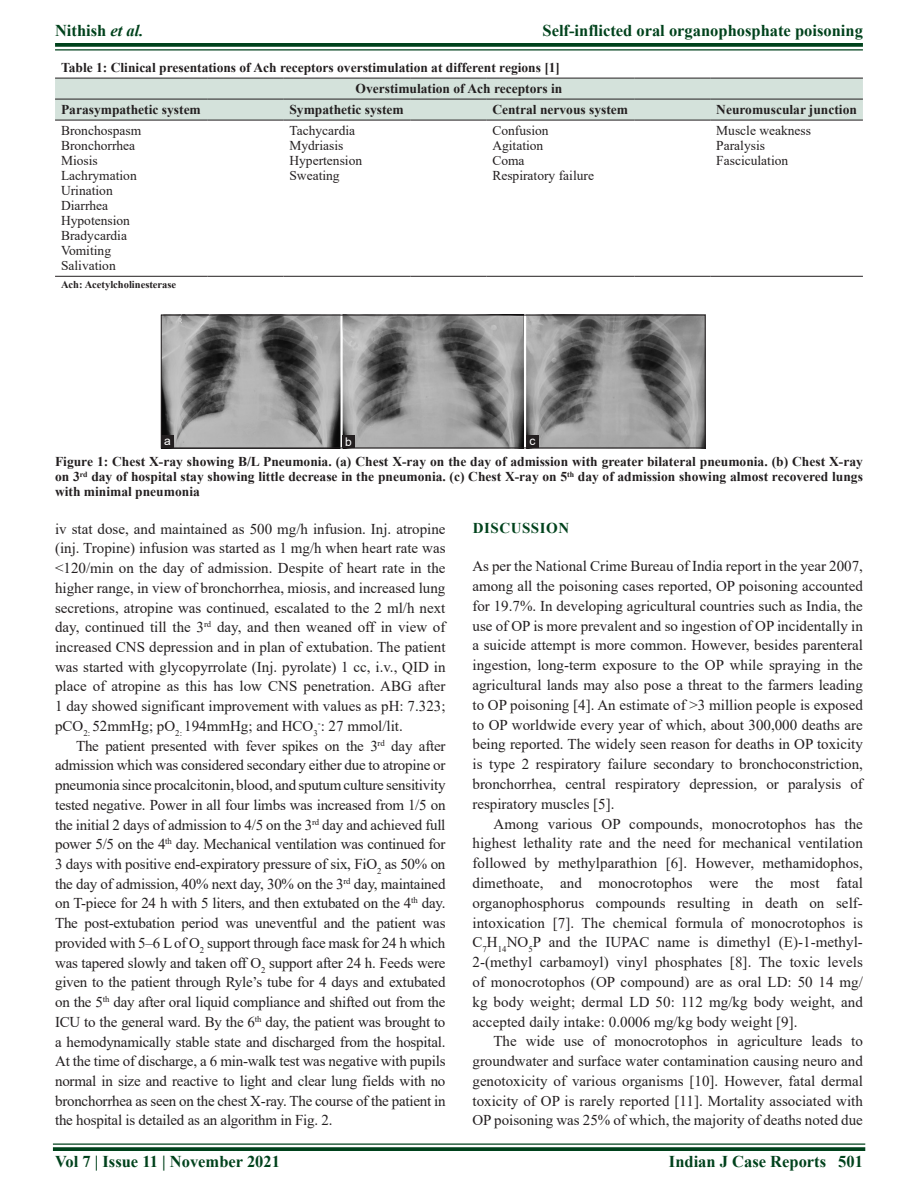
<style>
.page{position:relative;width:918px;height:1188px;background:#fff}
.page>*{position:absolute;margin:0;border:0;box-sizing:border-box;transform-origin:0 0}
.RF{font:700 16.5px "Times New Roman";color:#00421c}
.TX{font:15px/19.8px "Times New Roman";color:#231f20;text-align:justify}
.TXFL{font:15px/19.8px "Times New Roman";color:#231f20;text-align:justify}
.t1{font:700 15px "Times New Roman";letter-spacing:.035em;color:#00421c}
.FGC{font:700 13.5px/15px "Times New Roman";color:#231f20;text-align:justify}
.TBL{font:13.5px "Times New Roman";color:#231f20}
.TCH{font:700 13.5px "Times New Roman";color:#231f20}
.TT{font:700 13.5px "Times New Roman";color:#231f20}
.LABEL{font:12px "Arial";color:#fff}
.TFN{font:700 10.5px "Times New Roman";color:#231f20}
.s1{font-style:italic}
</style>
<div class="page">
<svg style="left:55px;top:43px;width:808px;height:4px;background:#0f4d29"></svg>
<hr style="left:55px;top:49px;width:808px;height:2px;background:#00421c">
<hr style="left:53px;top:1143px;width:812px;height:2px;background:#00421c">
<svg style="left:53px;top:1147px;width:812px;height:4px;background:#0f4d29"></svg>
<div style="left:55px;top:79px;width:808px;height:41px;background:#d4e2db"></div>
<hr style="left:55px;top:276px;width:153px;height:1px;background:#231f20">
<hr style="left:208px;top:276px;width:75px;height:1px;background:#231f20">
<hr style="left:283px;top:276px;width:128px;height:1px;background:#231f20">
<hr style="left:411px;top:276px;width:75px;height:1px;background:#231f20">
<hr style="left:486px;top:276px;width:149px;height:1px;background:#231f20">
<hr style="left:635px;top:276px;width:75px;height:1px;background:#231f20">
<hr style="left:710px;top:276px;width:153px;height:1px;background:#231f20">
<hr style="left:55px;top:120px;width:153px;height:1px;background:#231f20">
<hr style="left:208px;top:120px;width:75px;height:1px;background:#231f20">
<hr style="left:283px;top:120px;width:128px;height:1px;background:#231f20">
<hr style="left:411px;top:120px;width:75px;height:1px;background:#231f20">
<hr style="left:486px;top:120px;width:149px;height:1px;background:#231f20">
<hr style="left:635px;top:120px;width:75px;height:1px;background:#231f20">
<hr style="left:710px;top:120px;width:153px;height:1px;background:#231f20">
<hr style="left:55px;top:78px;width:153px;height:1px;background:#231f20">
<hr style="left:208px;top:78px;width:75px;height:1px;background:#231f20">
<hr style="left:283px;top:78px;width:128px;height:1px;background:#231f20">
<hr style="left:411px;top:78px;width:75px;height:1px;background:#231f20">
<hr style="left:486px;top:78px;width:149px;height:1px;background:#231f20">
<hr style="left:635px;top:78px;width:75px;height:1px;background:#231f20">
<hr style="left:710px;top:78px;width:153px;height:1px;background:#231f20">
<hr style="left:55px;top:99px;width:153px;height:1px;background:#231f20">
<hr style="left:208px;top:99px;width:75px;height:1px;background:#231f20">
<hr style="left:283px;top:99px;width:128px;height:1px;background:#231f20">
<hr style="left:411px;top:99px;width:75px;height:1px;background:#231f20">
<hr style="left:486px;top:99px;width:149px;height:1px;background:#231f20">
<hr style="left:635px;top:99px;width:75px;height:1px;background:#231f20">
<hr style="left:710px;top:99px;width:153px;height:1px;background:#231f20">
<img style="left:163px;top:317px;width:540px;height:129px">
<div style="left:161px;top:315px;width:544px;height:133px;border:1px solid #231f20"></div>
<div style="left:526px;top:435px;width:13px;height:13px;background:#231f20"></div>
<div style="left:342px;top:435px;width:13px;height:13px;background:#231f20"></div>
<div style="left:161px;top:435px;width:13px;height:13px;background:#231f20"></div>
<p class="RF" style="left:55px;top:18px;width:90px">Nithish <span class="s1">et al.</span></p>
<p class="RF" style="left:543px;top:18px;width:322px">Self-inflicted oral organophosphate poisoning</p>
<p class="TT" style="left:61px;top:57px;width:501px">Table 1: Clinical presentations of Ach receptors overstimulation at different regions [1]</p>
<p class="TCH" style="left:356px;top:78px;width:208px">Overstimulation of Ach receptors in</p>
<p class="TCH" style="left:61px;top:99px;width:141px">Parasympathetic system</p>
<p class="TCH" style="left:289px;top:99px;width:116px">Sympathetic system</p>
<p class="TCH" style="left:492px;top:99px;width:137px">Central nervous system</p>
<p class="TCH" style="left:716px;top:99px;width:142px">Neuromuscular junction</p>
<p class="TBL" style="left:61px;top:121px;width:82px">Bronchospasm</p>
<p class="TBL" style="left:61px;top:136px;width:76px">Bronchorrhea</p>
<p class="TBL" style="left:61px;top:151px;width:38px">Miosis</p>
<p class="TBL" style="left:61px;top:166px;width:77px">Lachrymation</p>
<p class="TBL" style="left:61px;top:181px;width:53px">Urination</p>
<p class="TBL" style="left:61px;top:196px;width:49px">Diarrhea</p>
<p class="TBL" style="left:61px;top:211px;width:70px">Hypotension</p>
<p class="TBL" style="left:61px;top:226px;width:67px">Bradycardia</p>
<p class="TBL" style="left:61px;top:241px;width:52px">Vomiting</p>
<p class="TBL" style="left:61px;top:256px;width:56px">Salivation</p>
<p class="TBL" style="left:289px;top:121px;width:67px">Tachycardia</p>
<p class="TBL" style="left:289px;top:136px;width:55px">Mydriasis</p>
<p class="TBL" style="left:289px;top:151px;width:74px">Hypertension</p>
<p class="TBL" style="left:289px;top:166px;width:52px">Sweating</p>
<p class="TBL" style="left:492px;top:121px;width:58px">Confusion</p>
<p class="TBL" style="left:492px;top:136px;width:53px">Agitation</p>
<p class="TBL" style="left:492px;top:151px;width:34px">Coma</p>
<p class="TBL" style="left:492px;top:166px;width:103px">Respiratory failure</p>
<p class="TBL" style="left:716px;top:121px;width:96px">Muscle weakness</p>
<p class="TBL" style="left:716px;top:136px;width:50px">Paralysis</p>
<p class="TBL" style="left:716px;top:151px;width:73px">Fasciculation</p>
<p class="TFN" style="left:61px;top:277px;width:117px">Ach: Acetylcholinesterase</p>
<p class="LABEL" style="left:164px;top:432px;width:8px">a</p>
<p class="LABEL" style="left:345px;top:433px;width:8px">b</p>
<p class="LABEL" style="left:529px;top:432px;width:7px">c</p>
<p class="FGC" style="left:55px;top:454px;width:809px">Figure 1: Chest X-ray showing B/L Pneumonia. (a) Chest X-ray on the day of admission with greater bilateral pneumonia. (b) Chest X-ray on 3<sup>rd</sup> day of hospital stay showing little decrease in the pneumonia. (c) Chest X-ray on 5<sup>th</sup> day of admission showing almost recovered lungs with minimal pneumonia</p>
<p class="TX" style="left:55px;top:518px;width:392px">iv stat dose, and maintained as 500 mg/h infusion. Inj. atropine (inj. Tropine) infusion was started as 1 mg/h when heart rate was &lt;120/min on the day of admission. Despite of heart rate in the higher range, in view of bronchorrhea, miosis, and increased lung secretions, atropine was continued, escalated to the 2 ml/h next day, continued till the 3<sup>rd</sup> day, and then weaned off in view of increased CNS depression and in plan of extubation. The patient was started with glycopyrrolate (Inj. pyrolate) 1 cc, i.v., QID in place of atropine as this has low CNS penetration. ABG after 1 day showed significant improvement with values as pH: 7.323; pCO<sub>2:</sub> 52mmHg; pO<sub>2:</sub> 194mmHg; and HCO<sub>3</sub><sup>-</sup>: 27 mmol/lit.</p>
<p class="TX" style="left:55px;top:735px;width:392px;text-indent:21px">The patient presented with fever spikes on the 3<sup>rd</sup> day after admission which was considered secondary either due to atropine or pneumonia since procalcitonin, blood, and sputum culture sensitivity tested negative. Power in all four limbs was increased from 1/5 on the initial 2 days of admission to 4/5 on the 3<sup>rd</sup> day and achieved full power 5/5 on the 4<sup>th</sup> day. Mechanical ventilation was continued for 3 days with positive end-expiratory pressure of six, FiO<sub>2</sub> as 50% on the day of admission, 40% next day, 30% on the 3<sup>rd</sup> day, maintained on T-piece for 24 h with 5 liters, and then extubated on the 4<sup>th</sup> day.<br>The post-extubation period was uneventful and the patient was provided with 5–6 L of O<sub>2</sub> support through face mask for 24 h which was tapered slowly and taken off O<sub>2</sub> support after 24 h. Feeds were given to the patient through Ryle’s tube for 4 days and extubated on the 5<sup>th</sup> day after oral liquid compliance and shifted out from the ICU to the general ward. By the 6<sup>th</sup> day, the patient was brought to a hemodynamically stable state and discharged from the hospital.<br>At the time of discharge, a 6 min-walk test was negative with pupils normal in size and reactive to light and clear lung fields with no bronchorrhea as seen on the chest X-ray. The course of the patient in the hospital is detailed as an algorithm in Fig. 2.</p>
<h1 class="t1" style="left:473px;top:518px;width:98px">DISCUSSION</h1>
<p class="TXFL" style="left:472px;top:556px;width:392px">As per the National Crime Bureau of India report in the year 2007, among all the poisoning cases reported, OP poisoning accounted for 19.7%. In developing agricultural countries such as India, the use of OP is more prevalent and so ingestion of OP incidentally in a suicide attempt is more common. However, besides parenteral ingestion, long-term exposure to the OP while spraying in the agricultural lands may also pose a threat to the farmers leading to OP poisoning [4]. An estimate of &gt;3 million people is exposed to OP worldwide every year of which, about 300,000 deaths are being reported. The widely seen reason for deaths in OP toxicity is type 2 respiratory failure secondary to bronchoconstriction, bronchorrhea, central respiratory depression, or paralysis of respiratory muscles [5].</p>
<p class="TX" style="left:472px;top:813px;width:392px;text-indent:21px">Among various OP compounds, monocrotophos has the highest lethality rate and the need for mechanical ventilation followed by methylparathion [6]. However, methamidophos, dimethoate, and monocrotophos were the most fatal organophosphorus compounds resulting in death on self&shy;intoxication [7]. The chemical formula of monocrotophos is C<sub>7</sub>H<sub>14</sub>NO<sub>5</sub>P and the IUPAC name is dimethyl (E)-1-methyl-2-(methyl carbamoyl) vinyl phosphates [8]. The toxic levels of monocrotophos (OP compound) are as oral LD: 50 14 mg/ kg body weight; dermal LD 50: 112 mg/kg body weight, and accepted daily intake: 0.0006 mg/kg body weight [9].</p>
<p class="TX" style="left:472px;top:1031px;width:392px;text-indent:21px">The wide use of monocrotophos in agriculture leads to groundwater and surface water contamination causing neuro and genotoxicity of various organisms [10]. However, fatal dermal toxicity of OP is rarely reported [11]. Mortality associated with OP poisoning was 25% of which, the majority of deaths noted due</p>
<p class="RF" style="left:55px;top:1150px;width:226px">Vol 7 | Issue 11 | November 2021</p>
<p class="RF" style="left:669px;top:1150px;width:195px">Indian J Case Reports 501</p>
</div>
